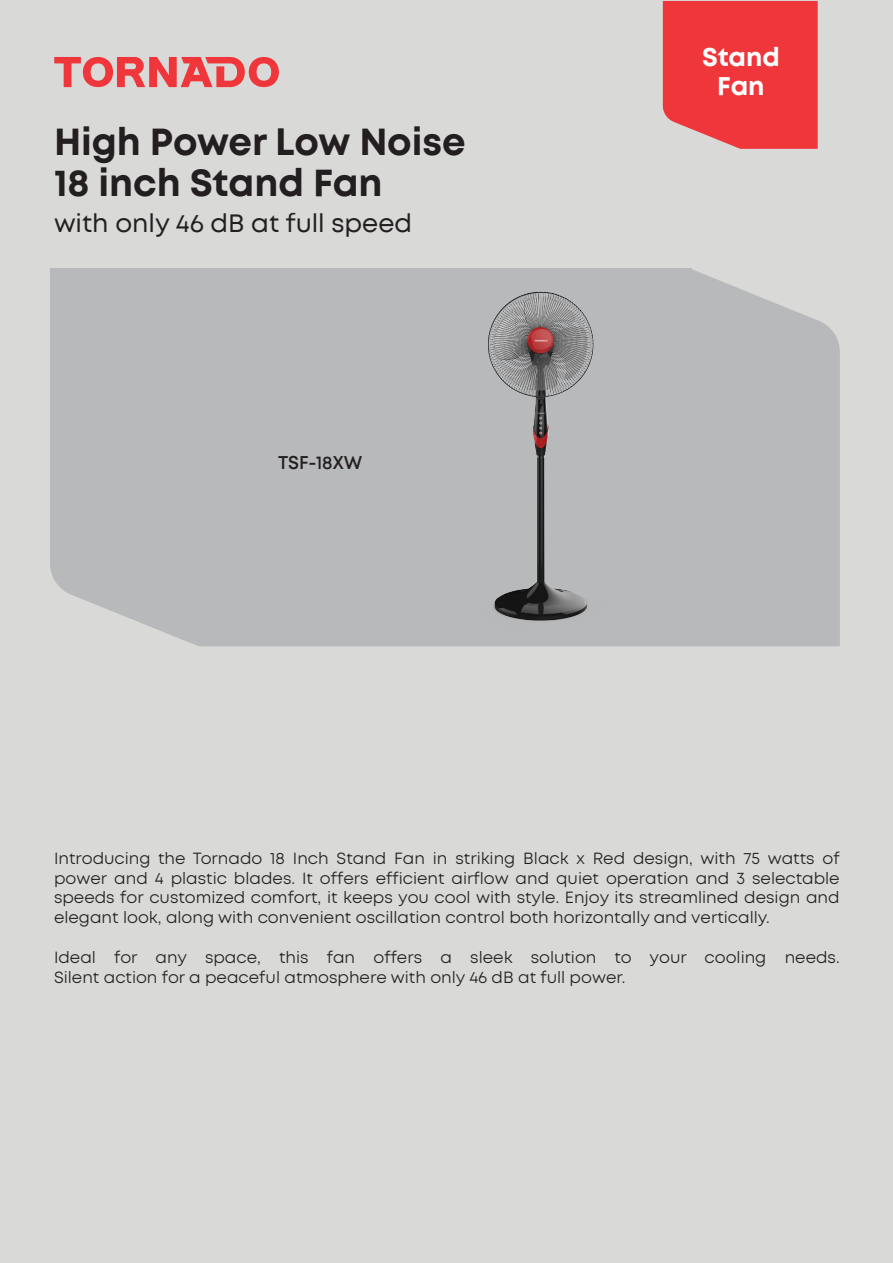
<style>
.page{position:relative;width:893px;height:1263px;background:#d9dad8}
.page>*{position:absolute;margin:0;border:0;box-sizing:border-box;transform-origin:0 0}
.t1{font:700 37.5px "Mont";color:#231f20}
.t2{font:25.5px "Mont";color:#231f20}
.t3{font:700 25.5px "Mont";letter-spacing:-.005em;color:#fff}
.t4{font:600 18px "Mont";color:#231f20}
.t5{font:16.5px/19.8px "Mont";color:#231f20;text-align:justify}
</style>
<div class="page">
<svg style="left:54px;top:57px;width:225px;height:30px"></svg>
<div style="left:663px;top:1px;width:155px;height:148px;background:#ee363b"></div>
<div style="left:50px;top:269px;width:790px;height:377px;background:#b8b9bb"></div>
<img style="left:472px;top:286px;width:140px;height:343px">
<p class="t1" style="left:54px;top:124px;width:413px">High Power Low Noise</p>
<p class="t1" style="left:54px;top:164px;width:330px">18 inch Stand Fan</p>
<p class="t2" style="left:54px;top:211px;width:360px">with only 46 dB at full speed</p>
<p class="t4" style="left:278px;top:454px;width:86px">TSF-18XW</p>
<p class="t3" style="left:702px;top:45px;width:79px">Stand</p>
<p class="t3" style="left:717px;top:73px;width:49px">Fan</p>
<p class="t5" style="left:54px;top:849px;width:787px">Introducing the Tornado 18 Inch Stand Fan in striking Black x Red design, with 75 watts of power and 4 plastic blades. It offers efficient airflow and quiet operation and 3 selectable speeds for customized comfort, it keeps you cool with style. Enjoy its streamlined design and elegant look, along with convenient oscillation control both horizontally and vertically.</p>
<p class="t5" style="left:54px;top:948px;width:787px">Ideal for any space, this fan offers a sleek solution to your cooling needs.<br>Silent action for a peaceful atmosphere with only 46 dB at full power.</p>
</div>
